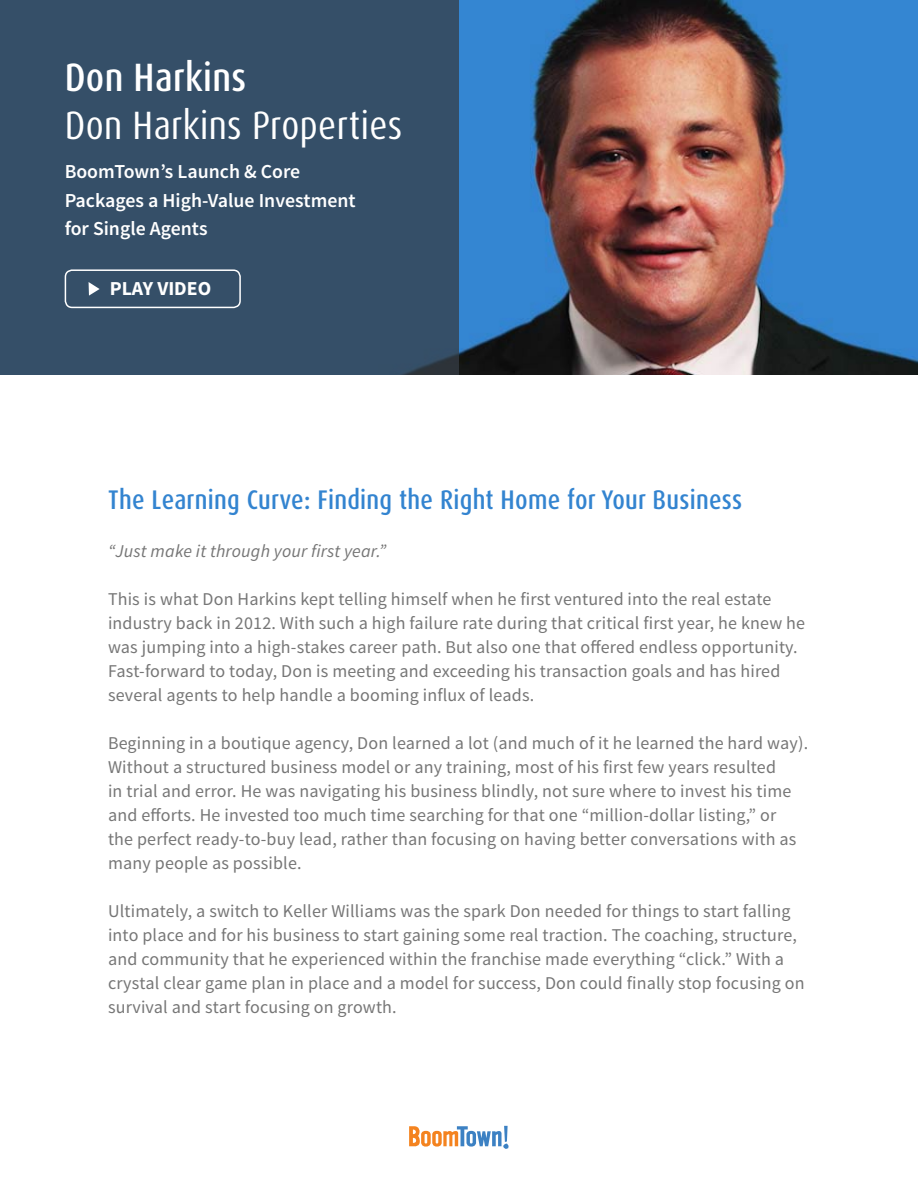
<style>
.page{position:relative;width:918px;height:1188px;background:#fff}
.page>*{position:absolute;margin:0;border:0;box-sizing:border-box;transform-origin:0 0}
.t1{font:condensed 39.6px "Dax OT";letter-spacing:.01em;color:#fff}
.t2{font:500 condensed 39.6px "Dax OT";letter-spacing:.01em;color:#fff}
.t3{font:500 condensed 27px "Dax OT";letter-spacing:.01em;color:#3384d0}
.t4{font:600 19.8px/28.5px "Source Sans Pro";color:#fff}
.t5{font:700 19.8px "Source Sans Pro";color:#fff}
.t6{font:18px/24px "Source Sans Pro";letter-spacing:.01em;color:#767676}
.t7{font:italic 18px "Source Sans Pro";letter-spacing:.01em;color:#767676}
</style>
<div class="page">
<svg style="left:409px;top:1126px;width:100px;height:23px"></svg>
<img style="left:459px;top:0;width:459px;height:375px">
<div style="left:0;top:0;width:459px;height:375px;background:#354f68"></div>
<div style="left:65px;top:269px;width:176px;height:39px;border:2px solid #fff;border-radius:7px"></div>
<svg style="left:89px;top:282px;width:11px;height:14px"></svg>
<h1 class="t2" style="left:65px;top:52px;width:183px">Don Harkins</h1>
<h1 class="t1" style="left:65px;top:100px;width:339px">Don Harkins Properties</h1>
<p class="t4" style="left:65px;top:158px;width:293px">BoomTown’s Launch &amp; Core<br>Packages a High-Value Investment for Single Agents</p>
<p class="t5" style="left:110px;top:276px;width:103px">PLAY VIDEO</p>
<h2 class="t3" style="left:108px;top:483px;width:636px">The Learning Curve: Finding the Right Home for Your Business</h2>
<p class="t7" style="left:108px;top:540px;width:280px">“Just make it through your first year.”</p>
<p class="t6" style="left:108px;top:588px;width:699px">This is what Don Harkins kept telling himself when he first ventured into the real estate industry back in 2012. With such a high failure rate during that critical first year, he knew he was jumping into a high-stakes career path. But also one that offered endless opportunity.<br>Fast-forward to today, Don is meeting and exceeding his transaction goals and has hired several agents to help handle a booming influx of leads.</p>
<p class="t6" style="left:108px;top:732px;width:702px">Beginning in a boutique agency, Don learned a lot (and much of it he learned the hard way).<br>Without a structured business model or any training, most of his first few years resulted<br>in trial and error. He was navigating his business blindly, not sure where to invest his time and efforts. He invested too much time searching for that one “million-dollar listing,” or<br>the perfect ready-to-buy lead, rather than focusing on having better conversations with as many people as possible.</p>
<p class="t6" style="left:108px;top:900px;width:698px">Ultimately, a switch to Keller Williams was the spark Don needed for things to start falling into place and for his business to start gaining some real traction. The coaching, structure, and community that he experienced within the franchise made everything “click.” With a crystal clear game plan in place and a model for success, Don could finally stop focusing on survival and start focusing on growth.</p>
</div>
